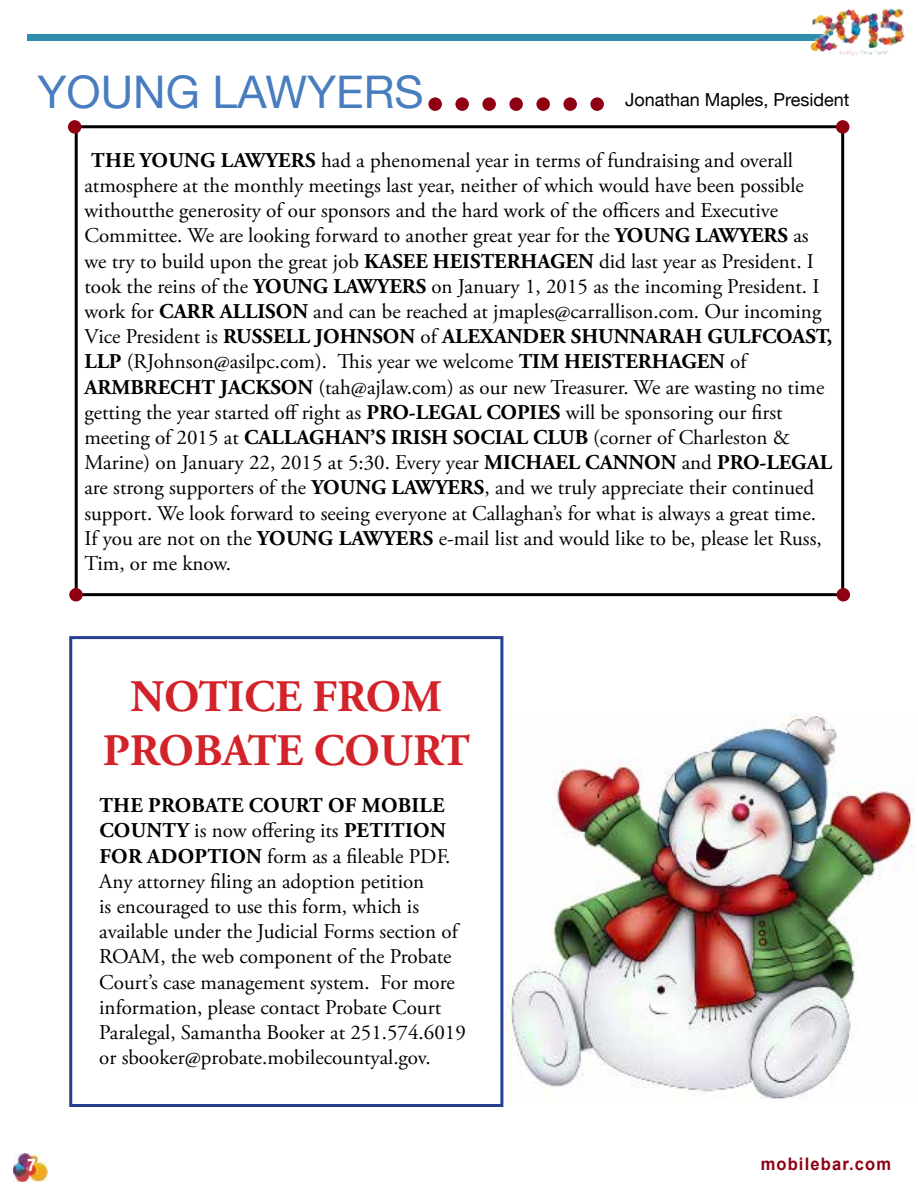
<style>
.page{position:relative;width:918px;height:1188px;background:#fff}
.page>*{position:absolute;margin:0;border:0;box-sizing:border-box;transform-origin:0 0}
.t1{font:700 45px "Adobe Garamond Pro";color:#d2232a}
.t2{font:45px "Helvetica Neue";color:#487dbf}
.t3{font:21px/25.2px "Adobe Garamond Pro";color:#000}
.t4{font:700 21px "Adobe Garamond Pro";color:#000}
.t5{font:18px "Helvetica Neue";color:#000}
.t6{font:700 17.4px "Arial";letter-spacing:.07em;color:#8f0012;scale:.95 1}
.t7{font:700 17.4px "Arial";color:#fff;scale:.95 1}
.s1{font-weight:700}
.s2{font-weight:400}
</style>
<div class="page">
<div style="left:27px;top:34px;width:797px;height:6px;background:#2f8dae"></div>
<img style="left:803px;top:8px;width:102px;height:48px">
<img style="left:14px;top:1153px;width:33px;height:28px">
<img style="left:505px;top:713px;width:410px;height:386px">
<div style="left:75px;top:125px;width:769px;height:471px;border:3px solid #000"></div>
<div style="left:68px;top:120px;width:13px;height:14px;background:#8f0012;border-radius:50%"></div>
<div style="left:836px;top:120px;width:13px;height:14px;background:#8f0012;border-radius:50%"></div>
<div style="left:837px;top:588px;width:13px;height:14px;background:#8f0012;border-radius:50%"></div>
<div style="left:482px;top:97px;width:14px;height:14px;background:#8f0012;border-radius:50%"></div>
<div style="left:455px;top:97px;width:14px;height:14px;background:#8f0012;border-radius:50%"></div>
<div style="left:428px;top:97px;width:14px;height:14px;background:#8f0012;border-radius:50%"></div>
<div style="left:536px;top:97px;width:14px;height:14px;background:#8f0012;border-radius:50%"></div>
<div style="left:509px;top:97px;width:14px;height:14px;background:#8f0012;border-radius:50%"></div>
<div style="left:590px;top:97px;width:14px;height:14px;background:#8f0012;border-radius:50%"></div>
<div style="left:563px;top:97px;width:14px;height:14px;background:#8f0012;border-radius:50%"></div>
<div style="left:69px;top:588px;width:14px;height:13px;background:#8f0012;border-radius:50%"></div>
<div style="left:69px;top:636px;width:434px;height:471px;border:3px solid #25408f"></div>
<h1 class="t2" style="left:37px;top:65px;width:388px">Young Lawyers</h1>
<p class="t5" style="left:625px;top:89px;width:226px">Jonathan Maples, President</p>
<p class="t3" style="left:84px;top:148px;width:721px;text-indent:7px"><span class="s1">THE YOUNG LAWYERS</span> had a phenomenal year in terms of fundraising and overall atmosphere at the monthly meetings last year, neither of which would have been possible withoutthe generosity of our sponsors and the hard work of the officers and Executive Committee. We are looking forward to another great year for the <span class="s1">YOUNG</span></p>
<p class="t4" style="left:695px;top:223px;width:58px">LAWYERS</p>
<p class="t3" style="left:793px;top:224px;width:17px">as</p>
<p class="t3" style="left:84px;top:249px;width:294px">we try to build upon the great job <span class="s1">KASEE</span></p>
<p class="t4" style="left:433px;top:249px;width:15px">HEISTERHAGEN</p>
<p class="t3" style="left:599px;top:249px;width:217px">did last year as President. I</p>
<p class="t3" style="left:84px;top:274px;width:186px">took the reins of the <span class="s1">YOUNG</span></p>
<p class="t4" style="left:333px;top:274px;width:58px">LAWYERS</p>
<p class="t3" style="left:431px;top:274px;width:390px">on January 1, 2015 as the incoming President. I</p>
<p class="t3" style="left:84px;top:299px;width:90px">work for <span class="s1">CARR</span></p>
<p class="t4" style="left:220px;top:299px;width:14px">ALLISON</p>
<p class="t3" style="left:313px;top:299px;width:510px">and can be reached at jmaples@carrallison.com. Our incoming</p>
<p class="t3" style="left:84px;top:325px;width:153px">Vice President is <span class="s1">RUSSELL</span></p>
<p class="t4" style="left:315px;top:324px;width:25px">JOHNSON</p>
<p class="t4" style="left:420px;top:324px;width:89px"><span class="s2">of</span> ALEXANDER</p>
<p class="t4" style="left:571px;top:324px;width:16px">SHUNNARAH</p>
<p class="t4" style="left:707px;top:324px;width:16px">GUL</p>
<p class="t4" style="left:751px;top:324px;width:26px">FCOAST</p>
<p class="t4" style="left:827px;top:324px;width:7px">,</p>
<p class="t3" style="left:84px;top:350px;width:449px"><span class="s1">LLP</span> (RJohnson@asilpc.com). This year we welcome <span class="s1">TIM</span></p>
<p class="t4" style="left:564px;top:349px;width:15px">HEISTERHAGEN</p>
<p class="t3" style="left:730px;top:350px;width:18px">of</p>
<p class="t4" style="left:84px;top:375px;width:17px">ARM</p>
<p class="t4" style="left:131px;top:375px;width:29px">BRECHT</p>
<p class="t4" style="left:220px;top:375px;width:24px">JACKSON</p>
<p class="t3" style="left:84px;top:375px;width:741px;text-indent:234px">(tah@ajlaw.com) as our new Treasurer. We are wasting no time getting the year started off right as <span class="s1">PRO-LEGAL</span></p>
<p class="t3" style="left:486px;top:400px;width:298px"><span class="s1">COPIES</span> will be sponsoring our first</p>
<p class="t3" style="left:84px;top:425px;width:175px">meeting of 2015 at <span class="s1">CALLAGHAN</span></p>
<p class="t4" style="left:370px;top:425px;width:34px">’S IRISH</p>
<p class="t4" style="left:453px;top:425px;width:14px">SOCIAL</p>
<p class="t4" style="left:533px;top:425px;width:15px">CLU</p>
<p class="t3" style="left:575px;top:425px;width:217px"><span class="s1">B</span> (corner of Charleston &amp;</p>
<p class="t3" style="left:84px;top:451px;width:415px">Marine) on January 22, 2015 at 5:30. Every year <span class="s1">MICHAEL</span></p>
<p class="t4" style="left:585px;top:450px;width:17px">CANNON</p>
<p class="t4" style="left:682px;top:450px;width:99px"><span class="s2">and</span> PRO-LEGAL</p>
<p class="t3" style="left:84px;top:476px;width:244px">are strong supporters of the <span class="s1">YOUNG</span></p>
<p class="t4" style="left:392px;top:475px;width:58px">LAWYERS</p>
<p class="t3" style="left:84px;top:476px;width:739px;text-indent:400px">, and we truly appreciate their continued support. We look forward to seeing everyone at Callaghan’s for what is always a great time.<br>If you are not on the <span class="s1">YOUNG LAWYERS</span> e-mail list and would like to be, please let Russ, Tim, or me know.</p>
<h1 class="t1" style="left:131px;top:671px;width:30px">NOTICE</h1>
<h1 class="t1" style="left:313px;top:671px;width:60px">FROM</h1>
<h1 class="t1" style="left:103px;top:725px;width:148px">PROBATE</h1>
<h1 class="t1" style="left:314px;top:725px;width:32px">COURT</h1>
<p class="t3" style="left:99px;top:794px;width:368px"><span class="s1">THE PROBATE COURT OF MOBILE COUNTY</span> is now offering its <span class="s1">PETITION FOR ADOPTION</span> form as a fileable PDF.<br>Any attorney filing an adoption petition<br>is encouraged to use this form, which is available under the Judicial Forms section of ROAM, the web component of the Probate Court’s case management system. For more information, please contact Probate Court Paralegal, Samantha Booker at 251.574.6019 or sbooker@probate.mobilecountyal.gov.</p>
<p class="t7" style="left:27px;top:1152px;width:11px">7</p>
<p class="t6" style="left:761px;top:1152px;width:139px">mobilebar.com</p>
</div>
